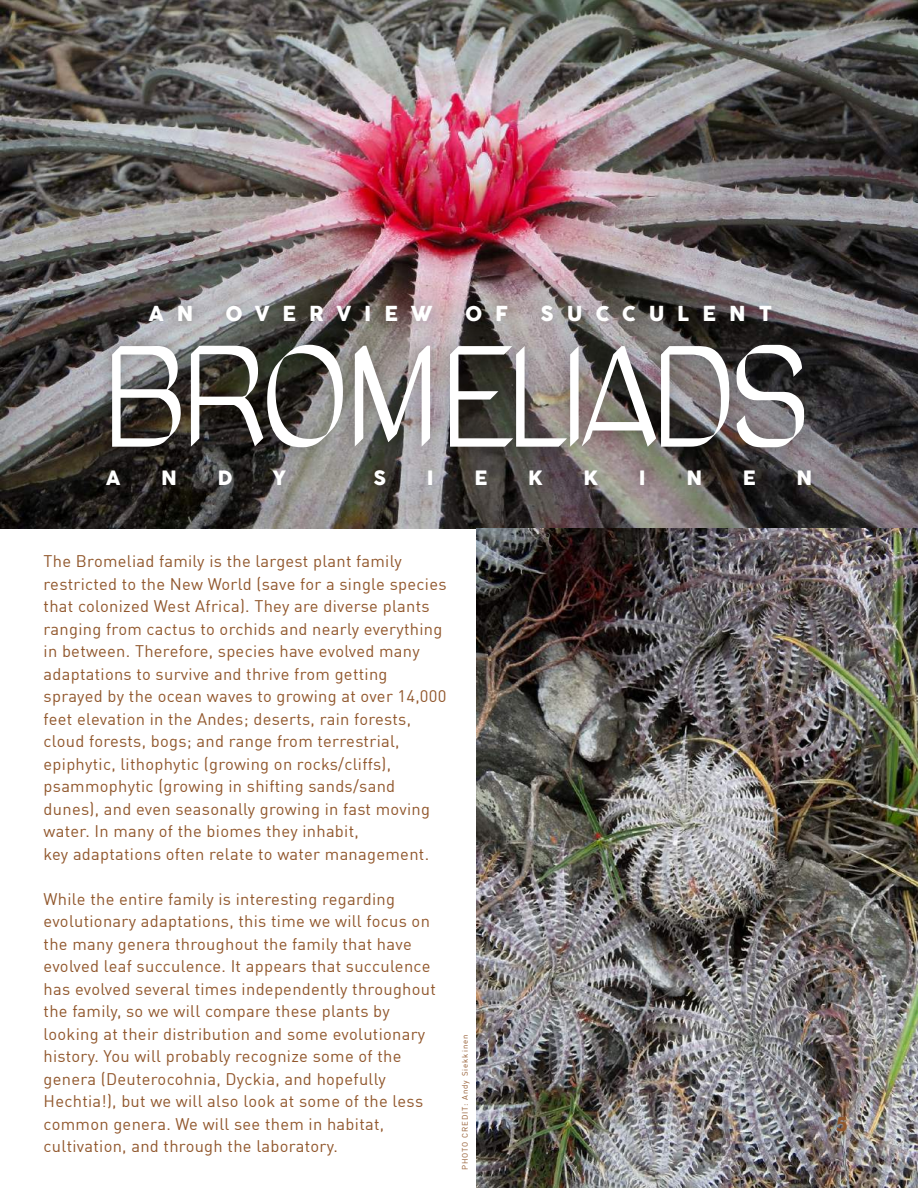
<style>
.page{position:relative;width:918px;height:1188px;background:#fff}
.page>*{position:absolute;margin:0;border:0;box-sizing:border-box;transform-origin:0 0}
.t1{font:113.1px "Se NSKYDEMO";letter-spacing:-.035em;color:#fff}
.t2{font:20.25px "Cocogoose";letter-spacing:.64em;color:#fff}
.t3{font:19.35px "Cocogoose";color:#fff}
.t4{font:700 19.35px "Futura";color:#91572c}
.t5{font:16.5px/22.5px "Adihaus DIN";letter-spacing:.02em;color:#91572c}
.t6{font:7.8px "Adihaus DIN";letter-spacing:.12em;color:#91572c}
</style>
<div class="page">
<img style="left:0;top:0;width:918px;height:528px">
<img style="left:477px;top:528px;width:441px;height:660px">
<img style="left:84px;top:281px;width:743px;height:164px">
<img style="left:83px;top:445px;width:793px;height:70px">
<p class="t2" style="left:148px;top:300px;width:47px">A N</p>
<p class="t2" style="left:226px;top:300px;width:209px">OVERVIEW</p>
<p class="t2" style="left:465px;top:300px;width:45px">O F</p>
<p class="t2" style="left:541px;top:300px;width:233px">SUCCULENT</p>
<h1 class="t1" style="left:106px;top:337px;width:702px">BROMELIADS</h1>
<p class="t3" style="left:106px;top:464px;width:16px">A</p>
<p class="t3" style="left:161px;top:464px;width:17px">N</p>
<p class="t3" style="left:218px;top:464px;width:16px">D</p>
<p class="t3" style="left:273px;top:464px;width:15px">Y</p>
<p class="t3" style="left:374px;top:464px;width:14px">S</p>
<p class="t3" style="left:427px;top:464px;width:8px">I</p>
<p class="t3" style="left:474px;top:464px;width:15px">E</p>
<p class="t3" style="left:528px;top:464px;width:16px">K</p>
<p class="t3" style="left:583px;top:464px;width:16px">K</p>
<p class="t3" style="left:639px;top:464px;width:8px">I</p>
<p class="t3" style="left:686px;top:464px;width:17px">N</p>
<p class="t3" style="left:743px;top:464px;width:15px">E</p>
<p class="t3" style="left:797px;top:464px;width:17px">N</p>
<p class="t5" style="left:44px;top:548px;width:405px">The Bromeliad family is the largest plant family restricted to the New World (save for a single species that colonized West Africa). They are diverse plants ranging from cactus to orchids and nearly everything in between. Therefore, species have evolved many adaptations to survive and thrive from getting sprayed by the ocean waves to growing at over 14,000 feet elevation in the Andes; deserts, rain forests, cloud forests, bogs; and range from terrestrial, epiphytic, lithophytic (growing on rocks/cliffs), psammophytic (growing in shifting sands/sand dunes), and even seasonally growing in fast moving water. In many of the biomes they inhabit,<br>key adaptations often relate to water management.</p>
<p class="t5" style="left:44px;top:886px;width:394px">While the entire family is interesting regarding evolutionary adaptations, this time we will focus on the many genera throughout the family that have evolved leaf succulence. It appears that succulence has evolved several times independently throughout the family, so we will compare these plants by looking at their distribution and some evolutionary history. You will probably recognize some of the genera (Deuterocohnia, Dyckia, and hopefully Hechtia!), but we will also look at some of the less common genera. We will see them in habitat, cultivation, and through the laboratory.</p>
<p class="t6" style="left:459px;top:1170px;width:137px;rotate:-90deg">PHOTO CREDIT: Andy Siekkinen</p>
<p class="t4" style="left:836px;top:1110px;width:14px">5</p>
</div>
